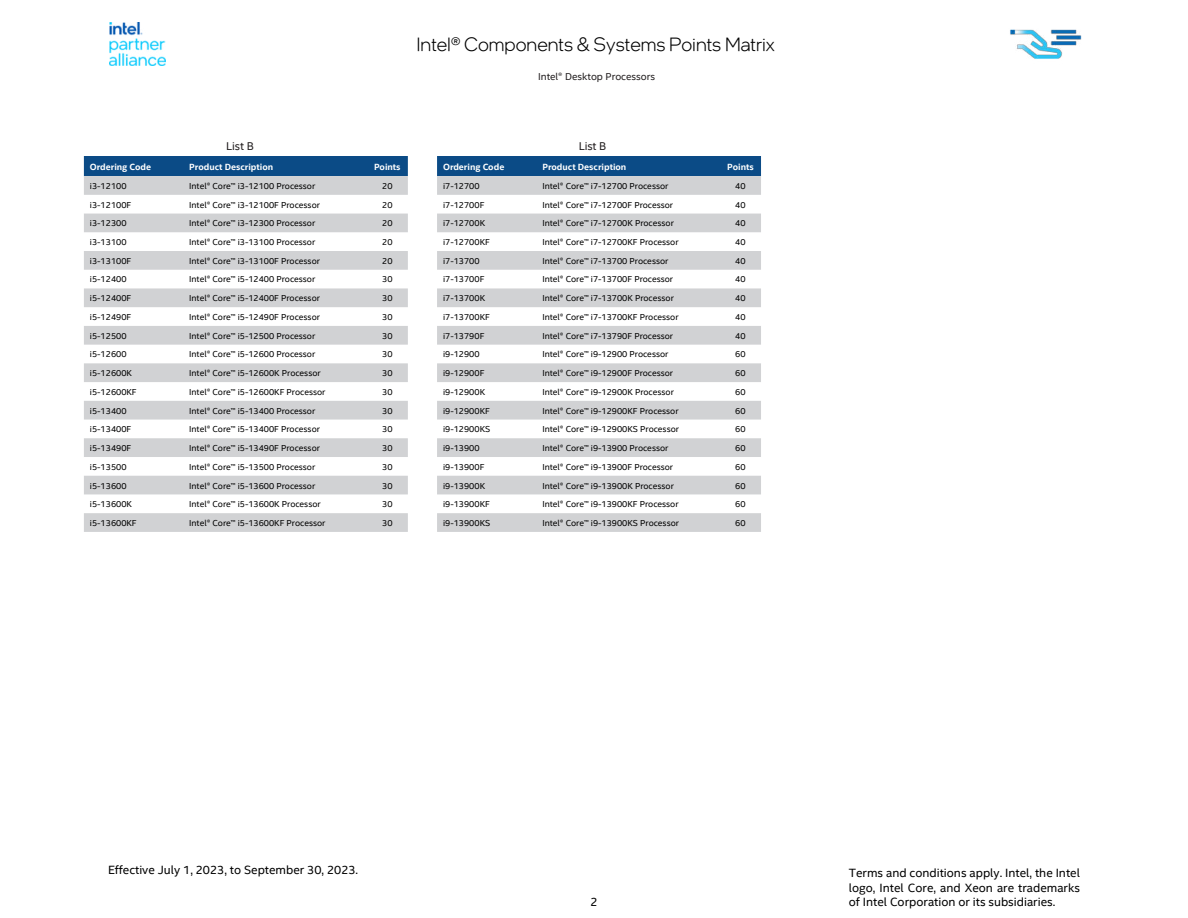
<style>
.page{position:relative;width:1188px;height:918px;background:#fff}
.page>*{position:absolute;margin:0;border:0;box-sizing:border-box;transform-origin:0 0}
.t1{font:300 19.5px "Intel One Display";color:#000}
.t2{font:12px/14.4px "Intel Clear";color:#000;text-align:justify}
.t3{font:11.4px "Intel Clear";letter-spacing:-.005em;color:#231f20}
.t4{font:10.05px "Intel Clear";letter-spacing:-.005em;color:#231f20}
.t5{font:700 9px "Intel Clear";color:#fff}
.t6{font:8.7px "Intel Clear";color:#000}
</style>
<div class="page">
<div style="left:84px;top:156px;width:324px;height:20px;background:#0b4b86"></div>
<div style="left:437px;top:156px;width:324px;height:20px;background:#0b4b86"></div>
<img style="left:110px;top:22px;width:56px;height:44px">
<img style="left:1010px;top:29px;width:72px;height:30px">
<svg style="left:84px;top:176px;width:324px;height:356px;fill:#d3d4d6"></svg>
<svg style="left:437px;top:176px;width:324px;height:356px;fill:#d3d4d6"></svg>
<h1 class="t1" style="left:416px;top:32px;width:360px">Intel® Components &amp; Systems Points Matrix</h1>
<h3 class="t3" style="left:226px;top:139px;width:29px">List B</h3>
<p class="t4" style="left:538px;top:71px;width:118px">Intel® Desktop Processors</p>
<h3 class="t3" style="left:579px;top:139px;width:29px">List B</h3>
<p class="t5" style="left:90px;top:161px;width:63px">Ordering Code</p>
<p class="t5" style="left:189px;top:161px;width:85px">Product Description</p>
<p class="t5" style="left:374px;top:161px;width:28px">Points</p>
<p class="t5" style="left:443px;top:161px;width:63px">Ordering Code</p>
<p class="t5" style="left:542px;top:161px;width:85px">Product Description</p>
<p class="t5" style="left:727px;top:161px;width:28px">Points</p>
<p class="t6" style="left:90px;top:181px;width:38px">i3-12100</p>
<p class="t6" style="left:189px;top:181px;width:128px">Intel® Core™ i3-12100 Processor</p>
<p class="t6" style="left:382px;top:181px;width:12px">20</p>
<p class="t6" style="left:90px;top:199px;width:43px">i3-12100F</p>
<p class="t6" style="left:189px;top:199px;width:132px">Intel® Core™ i3-12100F Processor</p>
<p class="t6" style="left:382px;top:199px;width:12px">20</p>
<p class="t6" style="left:90px;top:218px;width:38px">i3-12300</p>
<p class="t6" style="left:189px;top:218px;width:128px">Intel® Core™ i3-12300 Processor</p>
<p class="t6" style="left:382px;top:218px;width:12px">20</p>
<p class="t6" style="left:90px;top:237px;width:38px">i3-13100</p>
<p class="t6" style="left:189px;top:237px;width:128px">Intel® Core™ i3-13100 Processor</p>
<p class="t6" style="left:382px;top:237px;width:12px">20</p>
<p class="t6" style="left:90px;top:255px;width:43px">i3-13100F</p>
<p class="t6" style="left:189px;top:255px;width:132px">Intel® Core™ i3-13100F Processor</p>
<p class="t6" style="left:382px;top:255px;width:12px">20</p>
<p class="t6" style="left:90px;top:274px;width:38px">i5-12400</p>
<p class="t6" style="left:189px;top:274px;width:128px">Intel® Core™ i5-12400 Processor</p>
<p class="t6" style="left:382px;top:274px;width:12px">30</p>
<p class="t6" style="left:90px;top:293px;width:43px">i5-12400F</p>
<p class="t6" style="left:189px;top:293px;width:132px">Intel® Core™ i5-12400F Processor</p>
<p class="t6" style="left:382px;top:293px;width:12px">30</p>
<p class="t6" style="left:90px;top:312px;width:43px">i5-12490F</p>
<p class="t6" style="left:189px;top:312px;width:132px">Intel® Core™ i5-12490F Processor</p>
<p class="t6" style="left:382px;top:312px;width:12px">30</p>
<p class="t6" style="left:90px;top:330px;width:38px">i5-12500</p>
<p class="t6" style="left:189px;top:330px;width:128px">Intel® Core™ i5-12500 Processor</p>
<p class="t6" style="left:382px;top:330px;width:12px">30</p>
<p class="t6" style="left:90px;top:349px;width:38px">i5-12600</p>
<p class="t6" style="left:189px;top:349px;width:128px">Intel® Core™ i5-12600 Processor</p>
<p class="t6" style="left:382px;top:349px;width:12px">30</p>
<p class="t6" style="left:90px;top:368px;width:44px">i5-12600K</p>
<p class="t6" style="left:189px;top:368px;width:133px">Intel® Core™ i5-12600K Processor</p>
<p class="t6" style="left:382px;top:368px;width:12px">30</p>
<p class="t6" style="left:90px;top:387px;width:48px">i5-12600KF</p>
<p class="t6" style="left:189px;top:387px;width:138px">Intel® Core™ i5-12600KF Processor</p>
<p class="t6" style="left:382px;top:387px;width:12px">30</p>
<p class="t6" style="left:90px;top:405px;width:38px">i5-13400</p>
<p class="t6" style="left:189px;top:405px;width:128px">Intel® Core™ i5-13400 Processor</p>
<p class="t6" style="left:382px;top:405px;width:12px">30</p>
<p class="t6" style="left:90px;top:424px;width:43px">i5-13400F</p>
<p class="t6" style="left:189px;top:424px;width:132px">Intel® Core™ i5-13400F Processor</p>
<p class="t6" style="left:382px;top:424px;width:12px">30</p>
<p class="t6" style="left:90px;top:443px;width:43px">i5-13490F</p>
<p class="t6" style="left:189px;top:443px;width:132px">Intel® Core™ i5-13490F Processor</p>
<p class="t6" style="left:382px;top:443px;width:12px">30</p>
<p class="t6" style="left:90px;top:462px;width:38px">i5-13500</p>
<p class="t6" style="left:189px;top:462px;width:128px">Intel® Core™ i5-13500 Processor</p>
<p class="t6" style="left:382px;top:462px;width:12px">30</p>
<p class="t6" style="left:90px;top:480px;width:38px">i5-13600</p>
<p class="t6" style="left:189px;top:480px;width:128px">Intel® Core™ i5-13600 Processor</p>
<p class="t6" style="left:382px;top:480px;width:12px">30</p>
<p class="t6" style="left:90px;top:499px;width:44px">i5-13600K</p>
<p class="t6" style="left:189px;top:499px;width:133px">Intel® Core™ i5-13600K Processor</p>
<p class="t6" style="left:382px;top:499px;width:12px">30</p>
<p class="t6" style="left:90px;top:518px;width:48px">i5-13600KF</p>
<p class="t6" style="left:189px;top:518px;width:138px">Intel® Core™ i5-13600KF Processor</p>
<p class="t6" style="left:382px;top:518px;width:12px">30</p>
<p class="t6" style="left:443px;top:181px;width:38px">i7-12700</p>
<p class="t6" style="left:542px;top:181px;width:128px">Intel® Core™ i7-12700 Processor</p>
<p class="t6" style="left:735px;top:181px;width:12px">40</p>
<p class="t6" style="left:443px;top:199px;width:43px">i7-12700F</p>
<p class="t6" style="left:542px;top:199px;width:132px">Intel® Core™ i7-12700F Processor</p>
<p class="t6" style="left:735px;top:199px;width:12px">40</p>
<p class="t6" style="left:443px;top:218px;width:44px">i7-12700K</p>
<p class="t6" style="left:542px;top:218px;width:133px">Intel® Core™ i7-12700K Processor</p>
<p class="t6" style="left:735px;top:218px;width:12px">40</p>
<p class="t6" style="left:443px;top:237px;width:48px">i7-12700KF</p>
<p class="t6" style="left:542px;top:237px;width:138px">Intel® Core™ i7-12700KF Processor</p>
<p class="t6" style="left:735px;top:237px;width:12px">40</p>
<p class="t6" style="left:443px;top:255px;width:38px">i7-13700</p>
<p class="t6" style="left:542px;top:255px;width:128px">Intel® Core™ i7-13700 Processor</p>
<p class="t6" style="left:735px;top:255px;width:12px">40</p>
<p class="t6" style="left:443px;top:274px;width:43px">i7-13700F</p>
<p class="t6" style="left:542px;top:274px;width:132px">Intel® Core™ i7-13700F Processor</p>
<p class="t6" style="left:735px;top:274px;width:12px">40</p>
<p class="t6" style="left:443px;top:293px;width:44px">i7-13700K</p>
<p class="t6" style="left:542px;top:293px;width:133px">Intel® Core™ i7-13700K Processor</p>
<p class="t6" style="left:735px;top:293px;width:12px">40</p>
<p class="t6" style="left:443px;top:312px;width:48px">i7-13700KF</p>
<p class="t6" style="left:542px;top:312px;width:138px">Intel® Core™ i7-13700KF Processor</p>
<p class="t6" style="left:735px;top:312px;width:12px">40</p>
<p class="t6" style="left:443px;top:330px;width:43px">i7-13790F</p>
<p class="t6" style="left:542px;top:330px;width:132px">Intel® Core™ i7-13790F Processor</p>
<p class="t6" style="left:735px;top:330px;width:12px">40</p>
<p class="t6" style="left:443px;top:349px;width:38px">i9-12900</p>
<p class="t6" style="left:542px;top:349px;width:128px">Intel® Core™ i9-12900 Processor</p>
<p class="t6" style="left:735px;top:349px;width:12px">60</p>
<p class="t6" style="left:443px;top:368px;width:43px">i9-12900F</p>
<p class="t6" style="left:542px;top:368px;width:132px">Intel® Core™ i9-12900F Processor</p>
<p class="t6" style="left:735px;top:368px;width:12px">60</p>
<p class="t6" style="left:443px;top:387px;width:44px">i9-12900K</p>
<p class="t6" style="left:542px;top:387px;width:133px">Intel® Core™ i9-12900K Processor</p>
<p class="t6" style="left:735px;top:387px;width:12px">60</p>
<p class="t6" style="left:443px;top:405px;width:48px">i9-12900KF</p>
<p class="t6" style="left:542px;top:405px;width:138px">Intel® Core™ i9-12900KF Processor</p>
<p class="t6" style="left:735px;top:405px;width:12px">60</p>
<p class="t6" style="left:443px;top:424px;width:49px">i9-12900KS</p>
<p class="t6" style="left:542px;top:424px;width:138px">Intel® Core™ i9-12900KS Processor</p>
<p class="t6" style="left:735px;top:424px;width:12px">60</p>
<p class="t6" style="left:443px;top:443px;width:38px">i9-13900</p>
<p class="t6" style="left:542px;top:443px;width:128px">Intel® Core™ i9-13900 Processor</p>
<p class="t6" style="left:735px;top:443px;width:12px">60</p>
<p class="t6" style="left:443px;top:462px;width:43px">i9-13900F</p>
<p class="t6" style="left:542px;top:462px;width:132px">Intel® Core™ i9-13900F Processor</p>
<p class="t6" style="left:735px;top:462px;width:12px">60</p>
<p class="t6" style="left:443px;top:480px;width:44px">i9-13900K</p>
<p class="t6" style="left:542px;top:480px;width:133px">Intel® Core™ i9-13900K Processor</p>
<p class="t6" style="left:735px;top:480px;width:12px">60</p>
<p class="t6" style="left:443px;top:499px;width:48px">i9-13900KF</p>
<p class="t6" style="left:542px;top:499px;width:138px">Intel® Core™ i9-13900KF Processor</p>
<p class="t6" style="left:735px;top:499px;width:12px">60</p>
<p class="t6" style="left:443px;top:518px;width:49px">i9-13900KS</p>
<p class="t6" style="left:542px;top:518px;width:138px">Intel® Core™ i9-13900KS Processor</p>
<p class="t6" style="left:735px;top:518px;width:12px">60</p>
<h2 class="t2" style="left:108px;top:863px;width:252px">Effective July 1, 2023, to September 30, 2023.</h2>
<h2 class="t2" style="left:590px;top:895px;width:9px">2</h2>
<h2 class="t2" style="left:849px;top:866px;width:233px">Terms and conditions apply. Intel, the Intel logo, Intel Core, and Xeon are trademarks of Intel Corporation or its subsidiaries.</h2>
</div>
